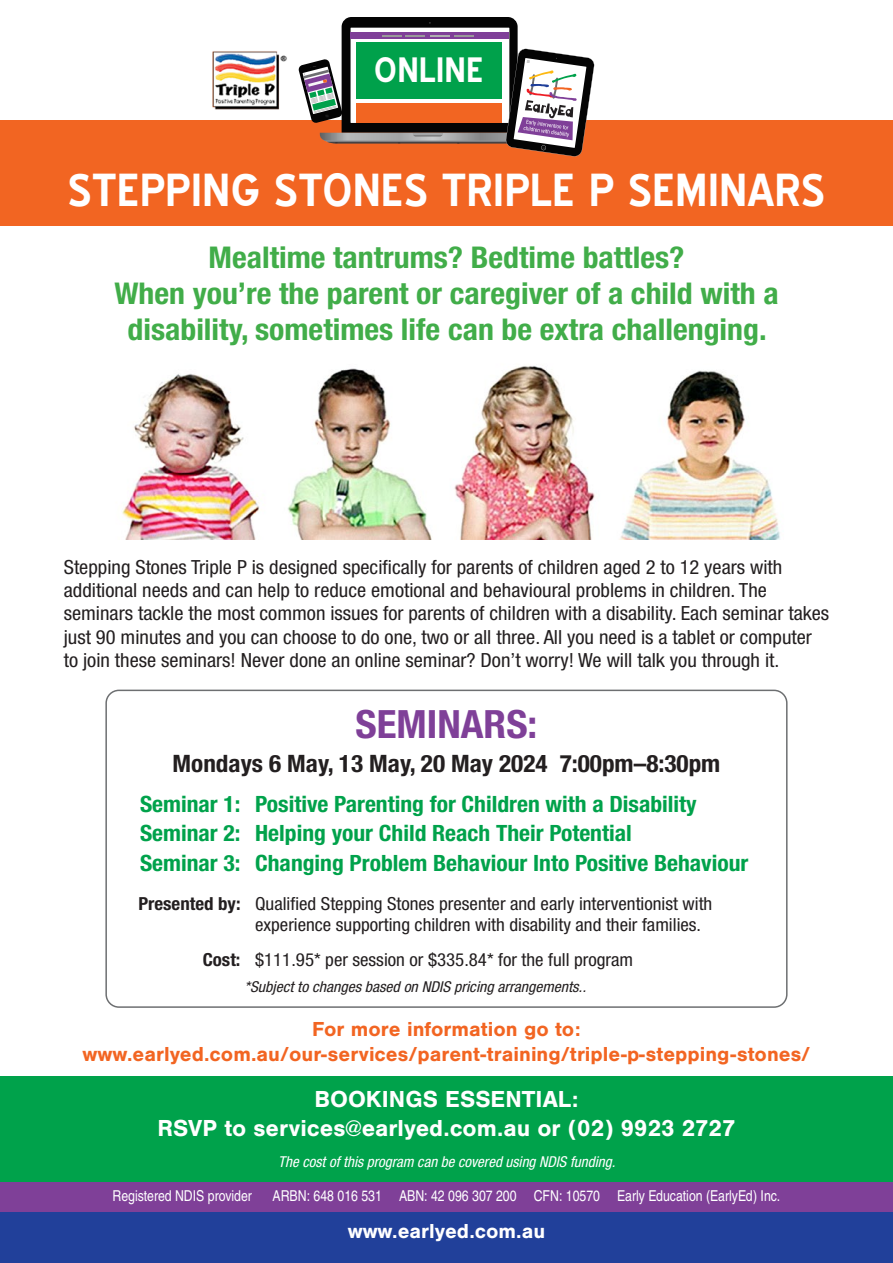
<style>
.page{position:relative;width:893px;height:1263px;background:#fff}
.page>*{position:absolute;margin:0;border:0;box-sizing:border-box;transform-origin:0 0}
.t1{font:700 45px "Blue Highway";color:#fff}
.t2{font:700 condensed 39px "Helvetica Neue LT Std";color:#7f4098;scale:1.05 1}
.t3{font:700 34.35px "Blue Highway";color:#fff}
.t4{font:700 condensed 30px/36px "Helvetica Neue LT Std";color:#41ad49;text-align:center;scale:1.06 1}
.t5{font:700 24px/28.8px "Nimbus San";color:#fff;text-align:center}
.t6{font:700 condensed 24px "Helvetica Neue LT Std";color:#231f20;scale:1.05 1}
.t7{font:700 condensed 22.5px/29.7px "Helvetica Neue LT Std";color:#00a24b;scale:1.05 1}
.t8{font:700 21px/25.2px "Nimbus San";color:#f26522;text-align:center}
.t9{font:700 21px "Nimbus San";color:#fff}
.t10{font:condensed 19.5px/23.4px "Helvetica Neue LT Std";color:#231f20;scale:1.05 1}
.t11{font:condensed 18px/21.6px "Helvetica Neue LT Std";color:#231f20;scale:1.05 1}
.t12{font:15px "Nimbus San Con L";color:#fff}
.t13{font:italic condensed 15px "Helvetica Neue LT Std";color:#fff}
.t14{font:italic condensed 15px "Helvetica Neue LT Std";color:#231f20;scale:1.05 1}
.s1{font-weight:700}
</style>
<div class="page">
<div style="left:0;top:120px;width:893px;height:106px;background:#f26522"></div>
<svg style="left:299px;top:17px;width:295px;height:139px"></svg>
<img style="left:212px;top:51px;width:75px;height:59px">
<img style="left:122px;top:366px;width:658px;height:174px">
<div style="left:0;top:1076px;width:893px;height:106px;background:#00a24b"></div>
<div style="left:0;top:1199px;width:893px;height:64px;background:#21409a"></div>
<div style="left:0;top:1182px;width:893px;height:30px;background:#7f4098"></div>
<div style="left:105px;top:690px;width:682px;height:318px;border:2px solid #6d6f71;border-radius:13px"></div>
<h3 class="t3" style="left:374px;top:50px;width:111px">ONLINE</h3>
<h1 class="t1" style="left:68px;top:164px;width:759px">STEPPING STONES TRIPLE P SEMINARS</h1>
<h3 class="t4" style="left:114px;top:239px;width:628px">Mealtime tantrums? Bedtime battles?<br>When you’re the parent or caregiver of a child with a disability, sometimes life can be extra challenging.</h3>
<p class="t10" style="left:64px;top:555px;width:730px">Stepping Stones Triple P is designed specifically for parents of children aged 2 to 12 years with additional needs and can help to reduce emotional and behavioural problems in children. The seminars tackle the most common issues for parents of children with a disability. Each seminar takes just 90 minutes and you can choose to do one, two or all three. All you need is a tablet or computer to join these seminars! Never done an online seminar? Don’t worry! We will talk you through it.</p>
<h2 class="t2" style="left:355px;top:701px;width:175px">SEMINARS:</h2>
<p class="t6" style="left:173px;top:749px;width:523px">Mondays 6 May, 13 May, 20 May 2024 7:00pm–8:30pm</p>
<p class="t7" style="left:140px;top:788px;width:581px">Seminar 1: Positive Parenting for Children with a Disability<br>Seminar 2: Helping your Child Reach Their Potential<br>Seminar 3: Changing Problem Behaviour Into Positive Behaviour</p>
<p class="t11" style="left:255px;top:892px;width:437px;text-indent:-117px"><span class="s1">Presented by:</span> Qualified Stepping Stones presenter and early interventionist with experience supporting children with disability and their families.</p>
<p class="t11" style="left:203px;top:948px;width:411px"><span class="s1">Cost:</span> $111.95* per session or $335.84* for the full program</p>
<p class="t14" style="left:244px;top:978px;width:327px">*Subject to changes based on NDIS pricing arrangements..</p>
<p class="t8" style="left:83px;top:1017px;width:729px">For more information go to: www.earlyed.com.au/our-services/parent-training/triple-p-stepping-stones/</p>
<p class="t5" style="left:157px;top:1085px;width:580px">BOOKINGS ESSENTIAL:<br>RSVP to services@earlyed.com.au or (02) 9923 2727</p>
<p class="t13" style="left:278px;top:1153px;width:339px">The cost of this program can be covered using NDIS funding.</p>
<p class="t12" style="left:113px;top:1185px;width:141px">Registered NDIS provider</p>
<p class="t12" style="left:273px;top:1185px;width:509px">ARBN: 648 016 531 ABN: 42 096 307 200 CFN: 10570 Early Education (EarlyEd) Inc.</p>
<p class="t9" style="left:348px;top:1220px;width:199px">www.earlyed.com.au</p>
</div>
